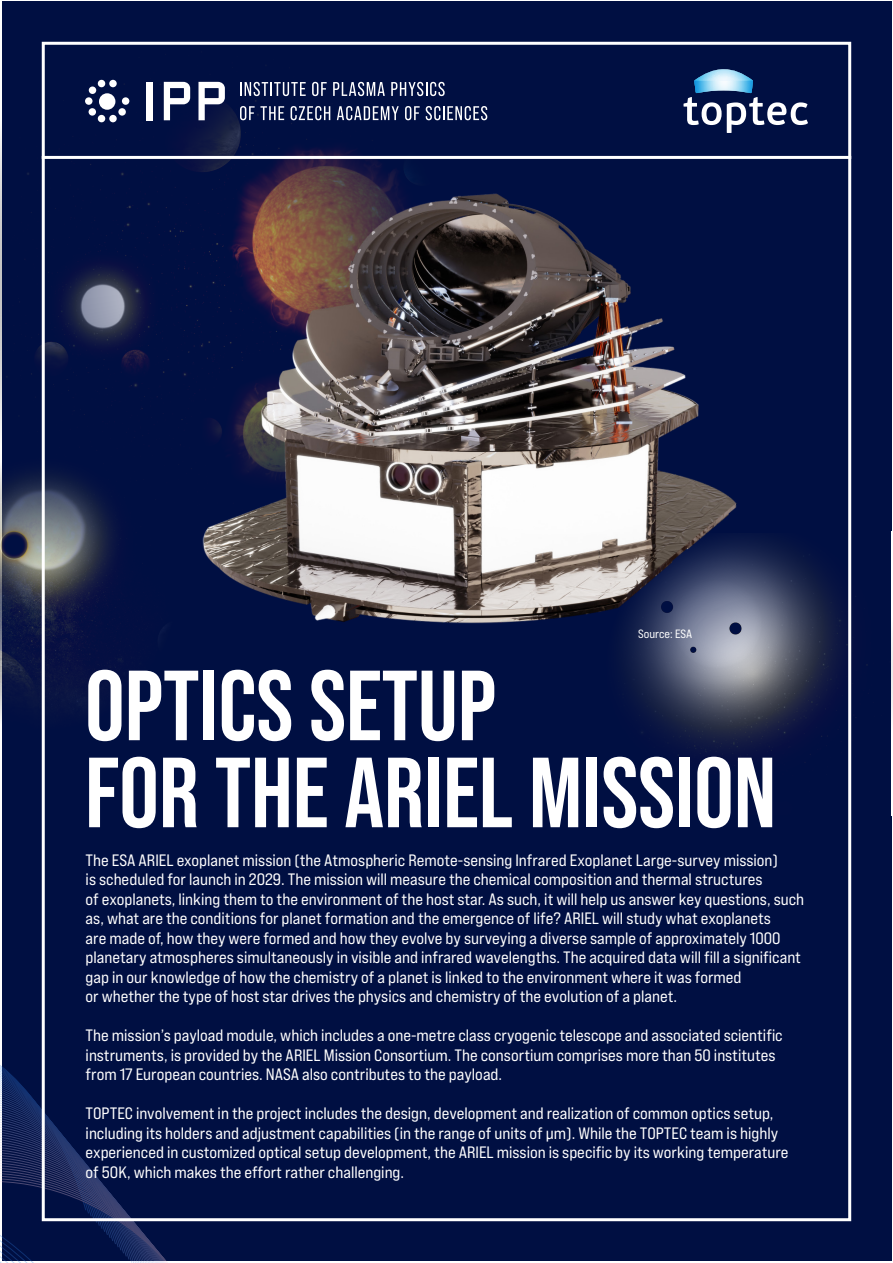
<style>
.page{position:relative;width:893px;height:1263px;background:#fff}
.page>*{position:absolute;margin:0;border:0;box-sizing:border-box;transform-origin:0 0}
.t1{font:700 99.3px "Bebas Neue Pro";color:#fff}
.text{font:16.5px/19.5px "Bebas Neue Pro Exp Rg";color:#fff}
.text-2{font:12px "Bebas Neue Pro Exp Rg";color:#fff}
</style>
<div class="page">
<div style="left:2px;top:2px;width:889px;height:1259px;background:#000f42"></div>
<svg style="left:0;top:1038px;width:224px;height:225px"></svg>
<img style="left:0;top:41px;width:457px;height:413px">
<img style="left:0;top:454px;width:164px;height:277px">
<img style="left:624px;top:533px;width:269px;height:281px">
<svg style="left:683px;top:69px;width:125px;height:64px"></svg>
<svg style="left:240px;top:82px;width:66px;height:14px"></svg>
<svg style="left:312px;top:82px;width:15px;height:14px"></svg>
<svg style="left:333px;top:82px;width:52px;height:14px"></svg>
<svg style="left:391px;top:82px;width:54px;height:14px"></svg>
<svg style="left:240px;top:106px;width:44px;height:14px"></svg>
<svg style="left:291px;top:106px;width:39px;height:14px"></svg>
<svg style="left:337px;top:106px;width:62px;height:14px"></svg>
<svg style="left:405px;top:106px;width:15px;height:14px"></svg>
<svg style="left:426px;top:106px;width:61px;height:14px"></svg>
<div style="left:146px;top:82px;width:6px;height:38px;background:#fff"></div>
<svg style="left:164px;top:82px;width:26px;height:38px"></svg>
<svg style="left:198px;top:82px;width:27px;height:38px"></svg>
<div style="left:99px;top:93px;width:16px;height:17px;background:#fff;border-radius:50%"></div>
<div style="left:98px;top:80px;width:7px;height:7px;background:#fff;border-radius:50%"></div>
<div style="left:109px;top:80px;width:8px;height:7px;background:#fff;border-radius:50%"></div>
<div style="left:98px;top:115px;width:7px;height:7px;background:#fff;border-radius:50%"></div>
<div style="left:109px;top:115px;width:8px;height:7px;background:#fff;border-radius:50%"></div>
<div style="left:118px;top:108px;width:8px;height:8px;background:#fff;border-radius:50%"></div>
<div style="left:122px;top:97px;width:7px;height:8px;background:#fff;border-radius:50%"></div>
<div style="left:89px;top:86px;width:7px;height:8px;background:#fff;border-radius:50%"></div>
<div style="left:85px;top:97px;width:8px;height:8px;background:#fff;border-radius:50%"></div>
<div style="left:89px;top:108px;width:7px;height:8px;background:#fff;border-radius:50%"></div>
<hr style="left:42px;top:156px;width:809px;height:3px;background:#fff">
<img style="left:168px;top:171px;width:609px;height:492px">
<p class="text-2" style="left:638px;top:626px;width:56px">Source: ESA</p>
<h1 class="t1" style="left:85px;top:649px;width:413px">OPTICS SETUP</h1>
<h1 class="t1" style="left:85px;top:736px;width:693px">FOR THE ARIEL MISSION</h1>
<p class="text" style="left:86px;top:850px;width:720px">The ESA ARIEL exoplanet mission (the Atmospheric Remote-sensing Infrared Exoplanet Large-survey mission)<br>is scheduled for launch in 2029. The mission will measure the chemical composition and thermal structures<br>of exoplanets, linking them to the environment of the host star. As such, it will help us answer key questions, such as, what are the conditions for planet formation and the emergence of life? ARIEL will study what exoplanets<br>are made of, how they were formed and how they evolve by surveying a diverse sample of approximately 1000 planetary atmospheres simultaneously in visible and infrared wavelengths. The acquired data will fill a significant gap in our knowledge of how the chemistry of a planet is linked to the environment where it was formed<br>or whether the type of host star drives the physics and chemistry of the evolution of a planet.</p>
<p class="text" style="left:86px;top:1026px;width:699px">The mission’s payload module, which includes a one-metre class cryogenic telescope and associated scientific instruments, is provided by the ARIEL Mission Consortium. The consortium comprises more than 50 institutes from 17 European countries. NASA also contributes to the payload.</p>
<p class="text" style="left:86px;top:1104px;width:704px">TOPTEC involvement in the project includes the design, development and realization of common optics setup, including its holders and adjustment capabilities (in the range of units of μm). While the TOPTEC team is highly experienced in customized optical setup development, the ARIEL mission is specific by its working temperature of 50K, which makes the effort rather challenging.</p>
</div>
